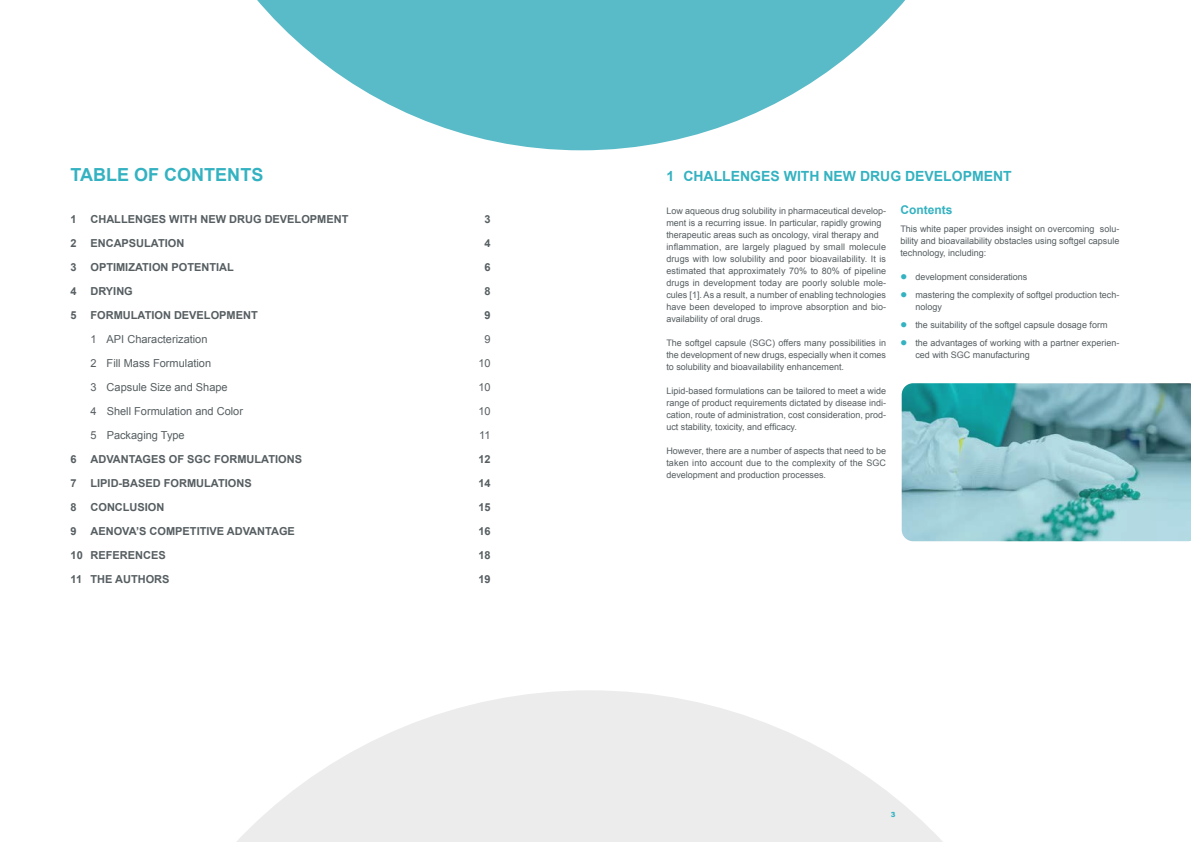
<style>
.page{position:relative;width:1191px;height:842px;background:#fff}
.page>*{position:absolute;margin:0;border:0;box-sizing:border-box;transform-origin:0 0}
.t1{font:700 18px "Arial";color:#34b2c1}
.t2{font:700 14px "Arial";color:#34b2c1}
.t3{font:700 12px "Arial";color:#34b2c1}
.t4{font:700 11px "Arial";color:#565e61}
.t5{font:11px "Arial";color:#565e61}
.t6{font:9px/12px "Arial";color:#565e61;text-align:justify}
.t7{font:900 7px "Arial";color:#34b2c1}
</style>
<div class="page">
<svg style="left:257px;top:0;width:648px;height:150px;fill:#59bac8"></svg>
<svg style="left:901px;top:383px;width:290px;height:158px;background:#7cb7bf"></svg>
<svg style="left:237px;top:690px;width:706px;height:152px;fill:#ececed"></svg>
<h1 class="t1" style="left:71px;top:162px;width:194px">TABLE OF CONTENTS</h1>
<p class="t4" style="left:71px;top:211px;width:279px">1 CHALLENGES WITH NEW DRUG DEVELOPMENT</p>
<p class="t4" style="left:484px;top:211px;width:8px">3</p>
<p class="t4" style="left:71px;top:235px;width:115px">2 ENCAPSULATION</p>
<p class="t4" style="left:484px;top:235px;width:8px">4</p>
<p class="t4" style="left:71px;top:259px;width:165px">3 OPTIMIZATION POTENTIAL</p>
<p class="t4" style="left:484px;top:259px;width:8px">6</p>
<p class="t4" style="left:71px;top:283px;width:64px">4 DRYING</p>
<p class="t4" style="left:484px;top:283px;width:8px">8</p>
<p class="t4" style="left:71px;top:307px;width:189px">5 FORMULATION DEVELOPMENT</p>
<p class="t4" style="left:484px;top:307px;width:8px">9</p>
<p class="t5" style="left:90px;top:331px;width:119px">1 API Characterization</p>
<p class="t5" style="left:484px;top:331px;width:8px">9</p>
<p class="t5" style="left:90px;top:355px;width:122px">2 Fill Mass Formulation</p>
<p class="t5" style="left:478px;top:355px;width:14px">10</p>
<p class="t5" style="left:90px;top:379px;width:139px">3 Capsule Size and Shape</p>
<p class="t5" style="left:478px;top:379px;width:14px">10</p>
<p class="t5" style="left:90px;top:403px;width:154px">4 Shell Formulation and Color</p>
<p class="t5" style="left:478px;top:403px;width:14px">10</p>
<p class="t5" style="left:90px;top:427px;width:96px">5 Packaging Type</p>
<p class="t5" style="left:479px;top:427px;width:13px">11</p>
<p class="t4" style="left:71px;top:451px;width:233px">6 ADVANTAGES OF SGC FORMULATIONS</p>
<p class="t4" style="left:478px;top:451px;width:14px">12</p>
<p class="t4" style="left:71px;top:475px;width:182px">7 LIPID-BASED FORMULATIONS</p>
<p class="t4" style="left:478px;top:475px;width:14px">14</p>
<p class="t4" style="left:71px;top:499px;width:95px">8 CONCLUSION</p>
<p class="t4" style="left:478px;top:499px;width:14px">15</p>
<p class="t4" style="left:71px;top:523px;width:226px">9 AENOVA’S COMPETITIVE ADVANTAGE</p>
<p class="t4" style="left:478px;top:523px;width:14px">16</p>
<p class="t4" style="left:71px;top:547px;width:97px">10 REFERENCES</p>
<p class="t4" style="left:478px;top:547px;width:14px">18</p>
<p class="t4" style="left:71px;top:571px;width:100px">11 THE AUTHORS</p>
<p class="t4" style="left:478px;top:571px;width:14px">19</p>
<h2 class="t2" style="left:666px;top:166px;width:347px">1 CHALLENGES WITH NEW DRUG DEVELOPMENT</h2>
<p class="t6" style="left:666px;top:204px;width:221px;text-align:left">Low aqueous drug solubility in pharmaceutical develop&shy;ment is a recurring issue. In particular, rapidly growing therapeutic areas such as oncology, viral therapy and inflammation, are largely plagued by small molecule drugs with low solubility and poor bioavailability. It is estimated that approximately 70% to 80% of pipeline drugs in development today are poorly soluble mole&shy;cules [1]. As a result, a number of enabling technologies have been developed to improve absorption and bio&shy;availability of oral drugs.</p>
<p class="t6" style="left:666px;top:336px;width:221px">The softgel capsule (SGC) offers many possibilities in the development of new drugs, especially when it comes to solubility and bioavailability enhancement.</p>
<p class="t6" style="left:666px;top:384px;width:221px">Lipid-based formulations can be tailored to meet a wide range of product requirements dictated by disease indi&shy;cation, route of administration, cost consideration, prod&shy;uct stability, toxicity, and efficacy.</p>
<p class="t6" style="left:666px;top:444px;width:221px">However, there are a number of aspects that need to be taken into account due to the complexity of the SGC development and production processes.</p>
<h3 class="t3" style="left:900px;top:201px;width:53px">Contents</h3>
<p class="t6" style="left:900px;top:222px;width:220px">This white paper provides insight on overcoming solu&shy;bility and bioavailability obstacles using softgel capsule technology, including:</p>
<p class="t6" style="left:915px;top:267px;width:205px;line-height:18px">development considerations<br>mastering the complexity of softgel production tech-</p>
<p class="t6" style="left:915px;top:297px;width:206px;line-height:18px;text-align:left">nology<br>the suitability of the softgel capsule dosage form the advantages of working with a partner experien-</p>
<p class="t6" style="left:915px;top:348px;width:116px">ced with SGC manufacturing</p>
<p class="t7" style="left:891px;top:809px;width:6px">3</p>
</div>
